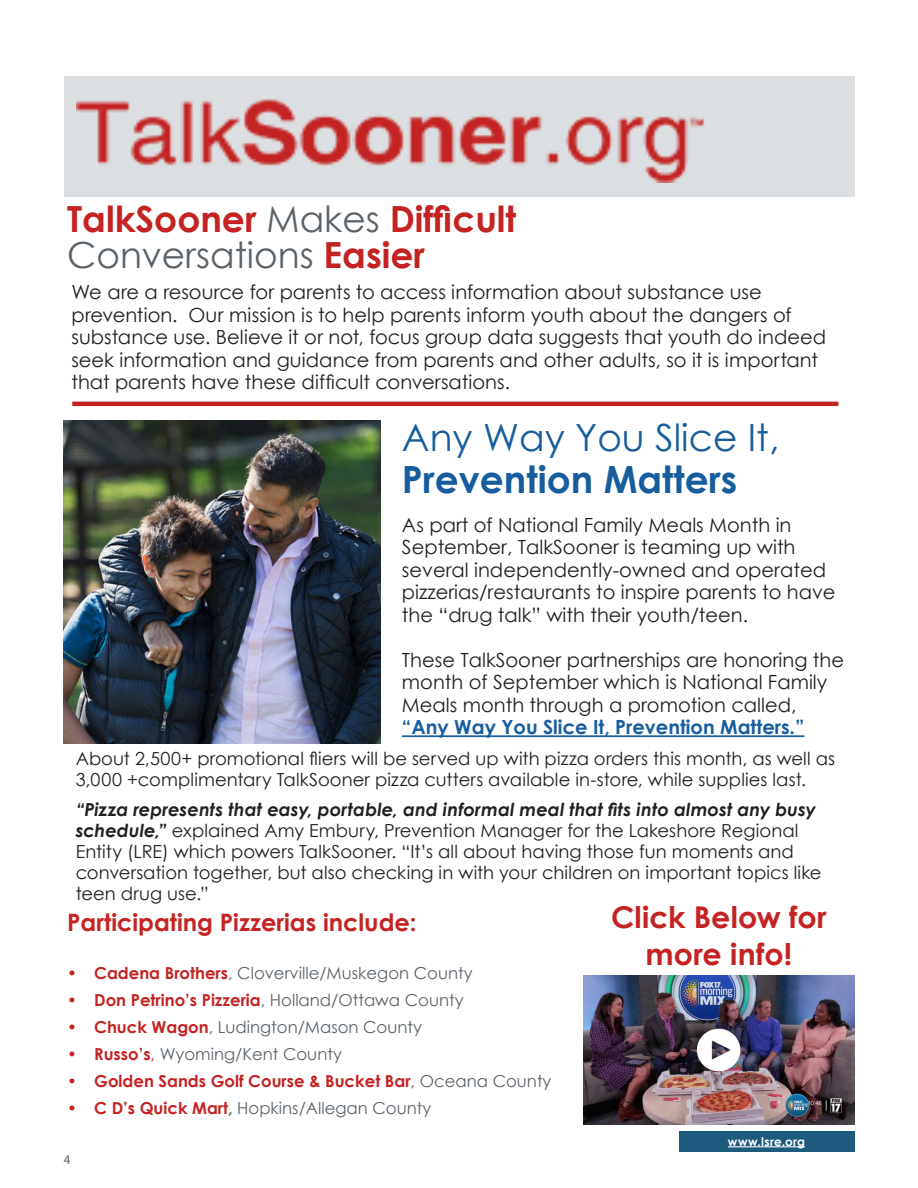
<style>
.page{position:relative;width:918px;height:1188px;background:#fff}
.page>*{position:absolute;margin:0;border:0;box-sizing:border-box;transform-origin:0 0}
._25_Header_gray_Sour{font:37.5px/42px "Century Gothic";color:#175d9e}
._33_Header_gray_Bitt{font:700 36px/36px "Century Gothic";color:#c42322}
._7_9_Content_gray_So{font:700 30px/37.5px "Century Gothic";letter-spacing:.005em;color:#c42322;text-align:center}
._26_Header_gray_Bitt{font:700 24px "Century Gothic";color:#c42322}
._10_Subheader_gray_S{font:19.5px/22.5px "Century Gothic";color:#231f20}
._7_Content_gray_Sour{font:19.5px/22.5px "Century Gothic";color:#231f20}
._7_Content_gray_Sour-2{font:18px/21px "Century Gothic";letter-spacing:.005em;color:#231f20}
.t1{font:16.5px "Century Gothic";color:#5b6369}
.t2{font:700 16.5px "Century Gothic";color:#c42322}
._9_Content_gray_Sour{font:13.5px "Source Sans Pro";color:#5b6369}
._8_Content_gray_C_So{font:700 12px "Century Gothic";letter-spacing:.035em;color:#fff}
.s1{font-weight:400;color:#5b6369}
.s2{font-weight:700}
.s3{font-weight:700;color:#175d9e}
.s4{font-weight:700;font-style:italic}
.s5{font-weight:700;color:#c42322}
.s6{color:#c42322}
</style>
<div class="page">
<div style="left:64px;top:77px;width:790px;height:120px;background:#dcdfe1"></div>
<img style="left:77px;top:99px;width:628px;height:83px">
<img style="left:64px;top:420px;width:317px;height:324px">
<img style="left:584px;top:975px;width:270px;height:149px">
<hr style="left:72px;top:402px;width:766px;height:4px;background:#c42322">
<div style="left:679px;top:1131px;width:175px;height:21px;background:#1c5a7e"></div>
<hr style="left:728px;top:1146px;width:77px;height:1px;background:#fff">
<hr style="left:402px;top:735px;width:402px;height:2px;background:#175d9e">
<p class="_33_Header_gray_Bitt" style="left:67px;top:199px;width:451px">TalkSooner <span class="s1">Makes</span> Difficult<br><span class="s1">Conversations</span> Easier</p>
<p class="_7_Content_gray_Sour" style="left:71px;top:281px;width:756px">We are a resource for parents to access information about substance use prevention. Our mission is to help parents inform youth about the dangers of substance use. Believe it or not, focus group data suggests that youth do indeed seek information and guidance from parents and other adults, so it is important that parents have these difficult conversations.</p>
<p class="_25_Header_gray_Sour" style="left:402px;top:416px;width:379px">Any Way You Slice It,<br><span class="s2">Prevention Matters</span></p>
<p class="_10_Subheader_gray_S" style="left:402px;top:513px;width:435px">As part of National Family Meals Month in September, TalkSooner is teaming up with several independently-owned and operated pizzerias/restaurants to inspire parents to have the “drug talk” with their youth/teen.</p>
<p class="_10_Subheader_gray_S" style="left:402px;top:648px;width:444px">These TalkSooner partnerships are honoring the month of September which is National Family Meals month through a promotion called, <span class="s3">“Any Way You Slice It, Prevention Matters.”</span></p>
<p class="_7_Content_gray_Sour-2" style="left:76px;top:748px;width:761px">About 2,500+ promotional fliers will be served up with pizza orders this month, as well as<br>3,000 +complimentary TalkSooner pizza cutters available in-store, while supplies last.</p>
<p class="_7_Content_gray_Sour-2" style="left:76px;top:799px;width:748px"><span class="s4">“Pizza represents that easy, portable, and informal meal that fits into almost any busy schedule,”</span> explained Amy Embury, Prevention Manager for the Lakeshore Regional Entity (LRE) which powers TalkSooner. “It’s all about having those fun moments and conversation together, but also checking in with your children on important topics like teen drug use.”</p>
<p class="_7_9_Content_gray_So" style="left:611px;top:897px;width:217px">Click Below for more info!</p>
<p class="_26_Header_gray_Bitt" style="left:67px;top:904px;width:351px">Participating Pizzerias include:</p>
<p class="t1" style="left:67px;top:962px;width:407px"><span class="s5">• Cadena Brothers</span>, Cloverville/Muskegon County</p>
<p class="t2" style="left:67px;top:988px;width:398px">• Don Petrino’s Pizzeria<span class="s1">, Holland/Ottawa County</span></p>
<p class="t1" style="left:67px;top:1016px;width:356px"><span class="s5">• Chuck Wagon</span>, Ludington/Mason County</p>
<p class="t1" style="left:67px;top:1043px;width:276px"><span class="s5">• Russo’s</span><span class="s6">,</span> Wyoming/Kent County</p>
<p class="t2" style="left:67px;top:1069px;width:486px">• Golden Sands Golf Course &amp; Bucket Bar<span class="s1">, Oceana County</span></p>
<p class="t1" style="left:67px;top:1097px;width:366px"><span class="s5">• C D’s Quick Mart</span><span class="s2">,</span> Hopkins/Allegan County</p>
<p class="_9_Content_gray_Sour" style="left:64px;top:1151px;width:8px">4</p>
<p class="_8_Content_gray_C_So" style="left:728px;top:1132px;width:79px">www.lsre.org</p>
</div>
